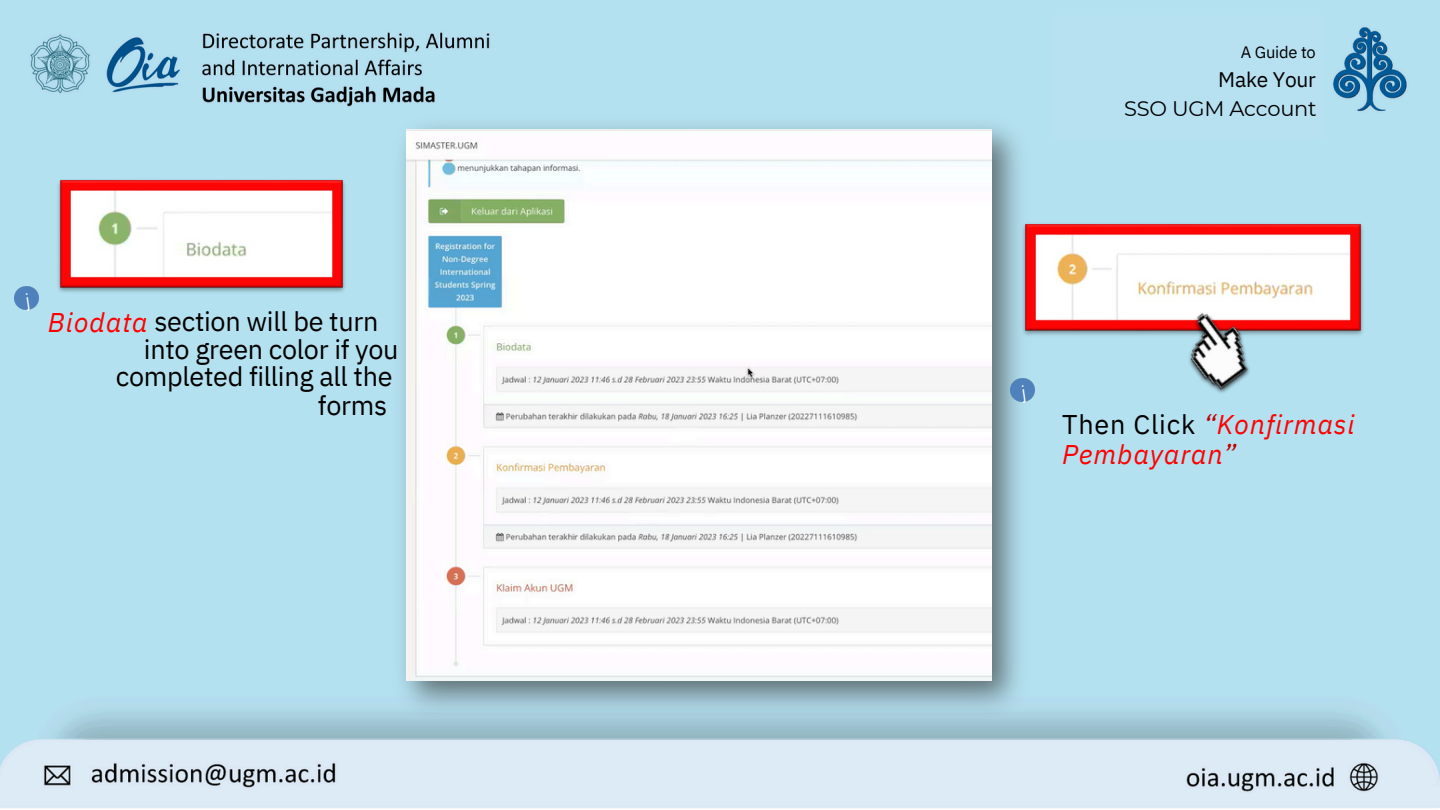
<style>
.page{position:relative;width:1440px;height:810px;background:#fff}
.page>*{position:absolute;margin:0;border:0;box-sizing:border-box;transform-origin:0 0}
.t1{font:27px/27px "IBM Plex Sans";letter-spacing:-.01em;color:#000;text-align:right}
.t2{font:italic 27px/30.3px "IBM Plex Sans";letter-spacing:.03em;color:#f00}
.t3{font:21px "Montserrat";letter-spacing:-.01em;color:#000}
.t4{font:21px "IBM Plex Sans";letter-spacing:-.01em;color:#000}
.t5{font:16.5px "IBM Plex Sans";letter-spacing:-.01em;color:#000}
.s1{font-style:italic;color:#f00}
.s2{font-style:normal;color:#000}
.s3{color:#c00000}
</style>
<div class="page">
<div style="left:0;top:0;width:1440px;height:808px;background:#b4e1f0"></div>
<img style="left:1039px;top:219px;width:329px;height:121px">
<img style="left:15px;top:286px;width:23px;height:24px">
<div style="left:1053px;top:15px;width:270px;height:123px;background:#b7e1f1"></div>
<img style="left:0;top:687px;width:1438px;height:121px">
<img style="left:1170px;top:308px;width:98px;height:97px">
<img style="left:384px;top:107px;width:655px;height:621px">
<img style="left:407px;top:130px;width:585px;height:551px">
<img style="left:54px;top:175px;width:296px;height:122px">
<img style="left:1011px;top:378px;width:23px;height:24px">
<svg style="left:22px;top:292px;width:11px;height:18px"></svg>
<svg style="left:1018px;top:384px;width:11px;height:19px"></svg>
<p class="t1" style="left:48px;top:307px;width:332px"><span class="s1">Biodata</span> section will be turn</p>
<p class="t1" style="left:116px;top:336px;width:284px">into green color if you completed filling all the</p>
<p class="t1" style="left:318px;top:391px;width:71px">forms</p>
<p class="t5" style="left:1241px;top:42px;width:77px">A Guide to</p>
<p class="t4" style="left:1218px;top:65px;width:99px">Make Your</p>
<p class="t3" style="left:1124px;top:96px;width:194px">SSO UGM Account</p>
<p class="t2" style="left:1062px;top:409px;width:294px"><span class="s2">Then Click</span> <span class="s3">“</span>Konfirmasi<br>Pembayaran<span class="s3">”</span></p>
</div>
